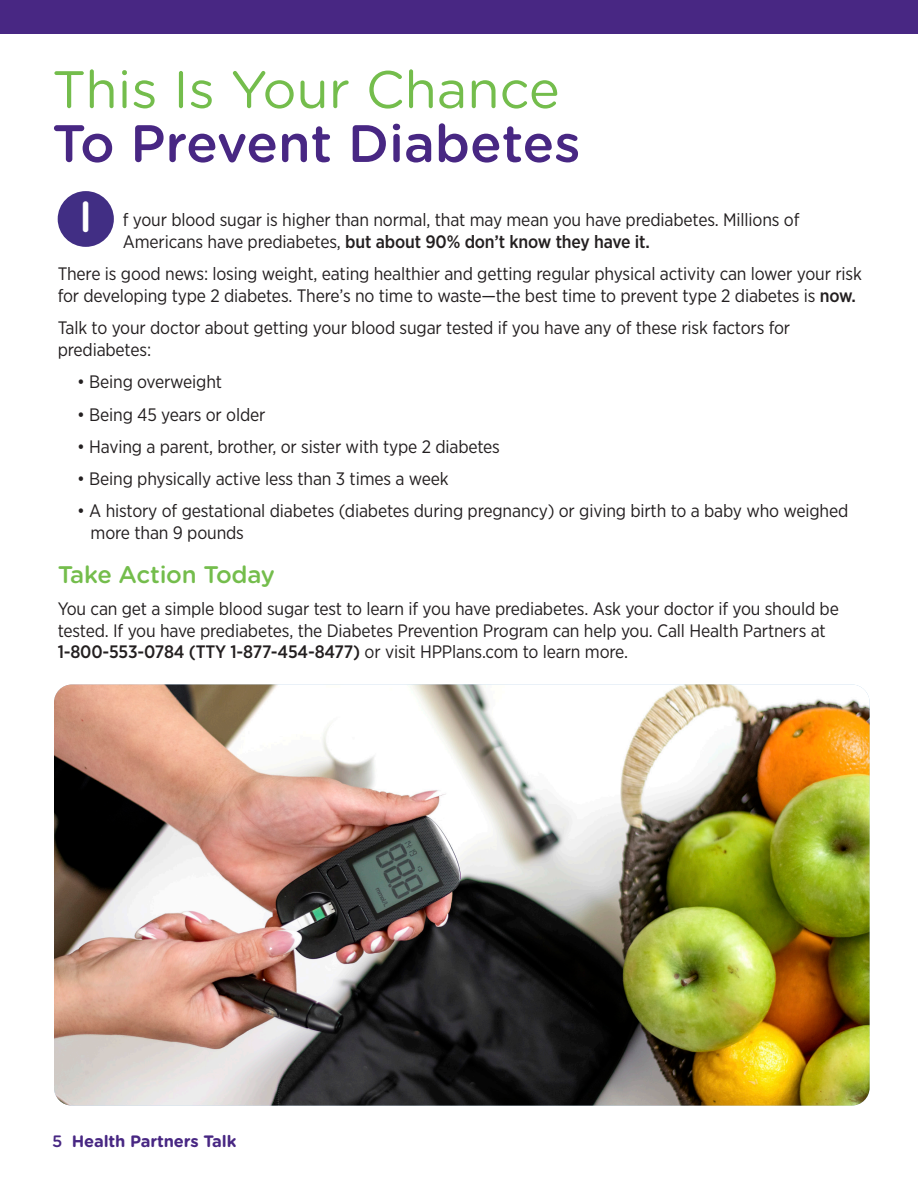
<style>
.page{position:relative;width:918px;height:1188px;background:#fff}
.page>*{position:absolute;margin:0;border:0;box-sizing:border-box;transform-origin:0 0}
.t1{font:500 52.5px "Gotham Rounded";color:#482783}
.t2{font:52.5px "Gotham Rounded";color:#74bd4c}
.t3{font:500 43.65px "Gotham Rounded";color:#fff}
.body_copy{font:500 24px "Gotham Rounded";letter-spacing:-.01em;color:#74bd4c}
.body_copy-2{font:18px/21.8px "Gotham Narrow";letter-spacing:-.01em;color:#231f20}
.t4{font:700 16.5px "Gotham Rounded";letter-spacing:-.01em;color:#482783}
.s1{font-weight:500}
</style>
<div class="page">
<img style="left:54px;top:684px;width:816px;height:422px">
<div style="left:0;top:0;width:918px;height:33px;background:#482783"></div>
<div style="left:58px;top:191px;width:56px;height:56px;background:#412e84;border-radius:50%"></div>
<p class="t2" style="left:52px;top:53px;width:509px">This Is Your Chance</p>
<p class="t1" style="left:52px;top:106px;width:530px">To Prevent Diabetes</p>
<p class="t3" style="left:79px;top:185px;width:15px">I</p>
<p class="body_copy-2" style="left:123px;top:209px;width:678px">f your blood sugar is higher than normal, that may mean you have prediabetes. Millions of<br>Americans have prediabetes, <span class="s1">but about 90% don’t know they have it.</span></p>
<p class="body_copy-2" style="left:58px;top:263px;width:806px">There is good news: losing weight, eating healthier and getting regular physical activity can lower your risk for developing type 2 diabetes. There’s no time to waste—the best time to prevent type 2 diabetes is <span class="s1">now.</span></p>
<p class="body_copy-2" style="left:58px;top:317px;width:734px">Talk to your doctor about getting your blood sugar tested if you have any of these risk factors for prediabetes:</p>
<p class="body_copy-2" style="left:77px;top:371px;width:146px">• Being overweight</p>
<p class="body_copy-2" style="left:77px;top:403px;width:190px">• Being 45 years or older</p>
<p class="body_copy-2" style="left:77px;top:435px;width:424px">• Having a parent, brother, or sister with type 2 diabetes</p>
<p class="body_copy-2" style="left:77px;top:468px;width:373px">• Being physically active less than 3 times a week</p>
<p class="body_copy-2" style="left:91px;top:500px;width:759px;text-indent:-13px">• A history of gestational diabetes (diabetes during pregnancy) or giving birth to a baby who weighed more than 9 pounds</p>
<p class="body_copy" style="left:58px;top:557px;width:219px">Take Action Today</p>
<p class="body_copy-2" style="left:58px;top:597px;width:783px">You can get a simple blood sugar test to learn if you have prediabetes. Ask your doctor if you should be tested. If you have prediabetes, the Diabetes Prevention Program can help you. Call Health Partners at<br><span class="s1">1-800-553-0784 (TTY 1-877-454-8477)</span> or visit HPPlans.com to learn more.</p>
<p class="t4" style="left:52px;top:1129px;width:186px"><span class="s1">5</span> Health Partners Talk</p>
</div>
